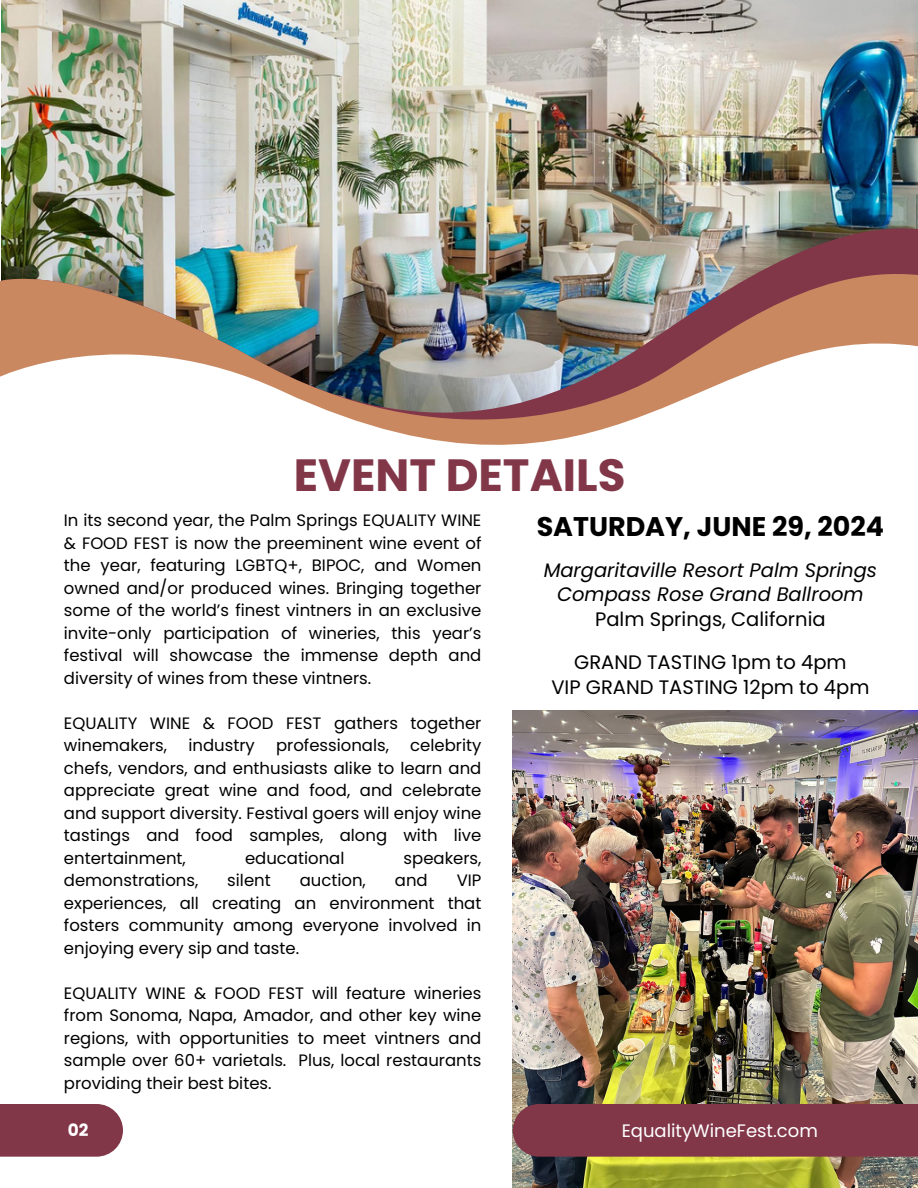
<style>
.page{position:relative;width:918px;height:1188px;background:#fff}
.page>*{position:absolute;margin:0;border:0;box-sizing:border-box;transform-origin:0 0}
.t1{font:700 45.15px "Poppins";color:#823749}
.t2{font:700 27px "Poppins";color:#000}
.t3{font:19.5px/42.8px "Poppins";color:#000;text-align:center}
.t4{font:italic 19.5px/24.8px "Poppins";color:#000;text-align:center}
.t5{font:18px "Poppins";color:#fff}
.t6{font:700 16.95px "Poppins";color:#fff}
.t7{font:16.5px/22.5px "Poppins";color:#000;text-align:justify}
</style>
<div class="page">
<img style="left:513px;top:711px;width:405px;height:477px">
<div style="left:513px;top:1104px;width:405px;height:53px;background:#823749"></div>
<div style="left:0;top:1104px;width:123px;height:53px;background:#823749"></div>
<img style="left:1px;top:0;width:917px;height:217px">
<img style="left:1px;top:217px;width:917px;height:39px">
<img style="left:0;top:256px;width:918px;height:59px">
<img style="left:0;top:315px;width:918px;height:130px">
<p class="t1" style="left:294px;top:443px;width:333px">EVENT DETAILS</p>
<p class="t7" style="left:64px;top:509px;width:419px">In its second year, the Palm Springs EQUALITY WINE &amp; FOOD FEST is now the preeminent wine event of the year, featuring LGBTQ+, BIPOC, and Women owned and/or produced wines. Bringing together some of the world’s finest vintners in an exclusive invite-only participation of wineries, this year’s festival will showcase the immense depth and diversity of wines from these vintners.</p>
<p class="t7" style="left:64px;top:712px;width:419px">EQUALITY WINE &amp; FOOD FEST gathers together winemakers,</p>
<h2 class="t2" style="left:537px;top:508px;width:349px">SATURDAY, JUNE 29, 2024</h2>
<p class="t4" style="left:544px;top:558px;width:335px">Margaritaville Resort Palm Springs<br>Compass Rose Grand Ballroom</p>
<p class="t3" style="left:574px;top:598px;width:274px">Palm Springs, California<br>GRAND TASTING 1pm to 4pm</p>
<p class="t3" style="left:551px;top:666px;width:320px">VIP GRAND TASTING 12pm to 4pm</p>
<p class="t7" style="left:188px;top:734px;width:68px">industry</p>
<p class="t7" style="left:276px;top:734px;width:114px">professionals,</p>
<p class="t7" style="left:64px;top:734px;width:419px;text-indent:346px">celebrity chefs, vendors, and enthusiasts alike to learn and appreciate great wine and food, and celebrate and support diversity. Festival goers will enjoy wine tastings and food samples, along with live entertainment,</p>
<p class="t7" style="left:245px;top:847px;width:101px">educational</p>
<p class="t7" style="left:404px;top:847px;width:79px">speakers,</p>
<p class="t7" style="left:64px;top:869px;width:136px">demonstrations,</p>
<p class="t7" style="left:227px;top:869px;width:45px">silent</p>
<p class="t7" style="left:300px;top:869px;width:68px">auction,</p>
<p class="t7" style="left:395px;top:869px;width:34px">and</p>
<p class="t7" style="left:64px;top:869px;width:419px;text-indent:393px">VIP experiences, all creating an environment that fosters community among everyone involved in enjoying every sip and taste.</p>
<p class="t7" style="left:64px;top:982px;width:419px">EQUALITY WINE &amp; FOOD FEST will feature wineries from Sonoma, Napa, Amador, and other key wine regions, with opportunities to meet vintners and sample over 60+ varietals. Plus, local restaurants providing their best bites.</p>
<p class="t6" style="left:68px;top:1118px;width:22px">02</p>
<h1 class="t5" style="left:622px;top:1118px;width:198px">EqualityWineFest.com</h1>
</div>
